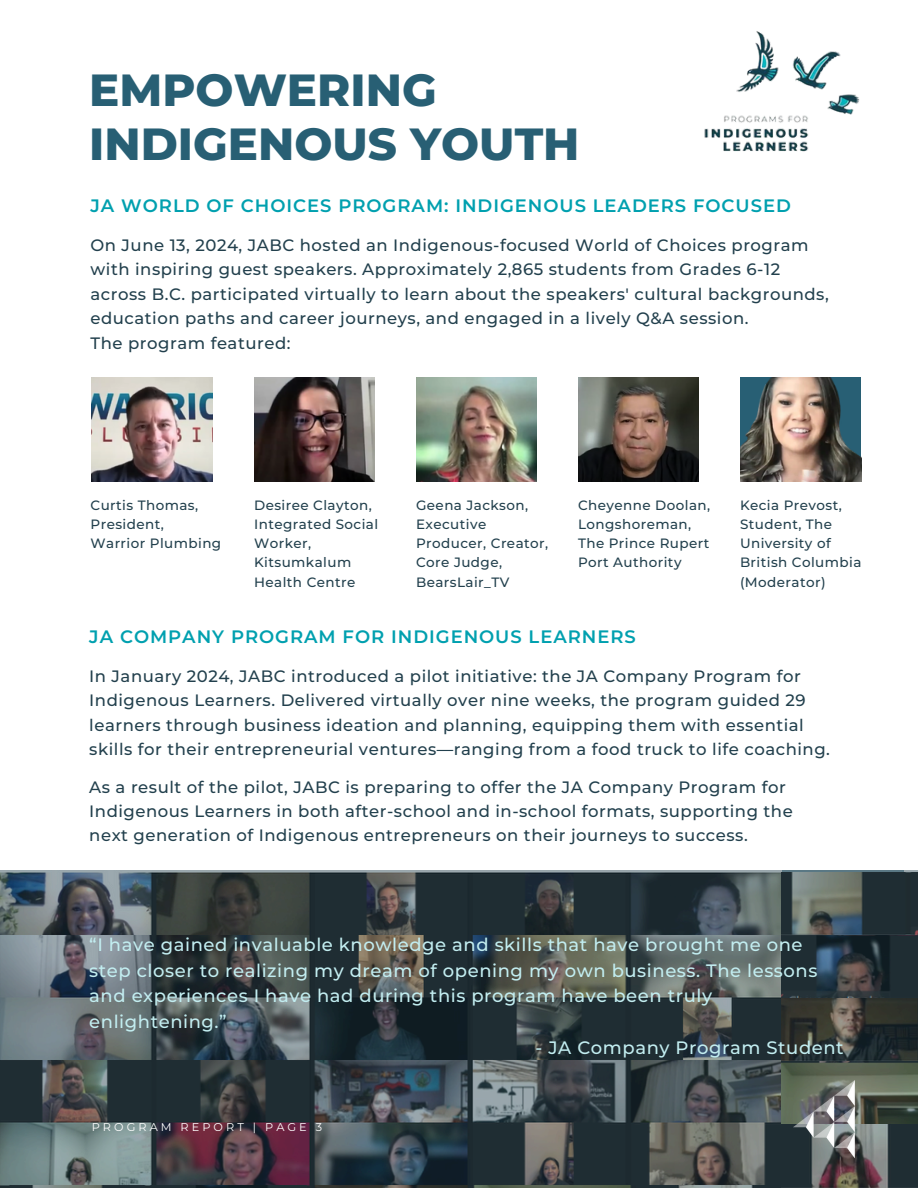
<style>
.page{position:relative;width:918px;height:1188px;background:#fff}
.page>*{position:absolute;margin:0;border:0;box-sizing:border-box;transform-origin:0 0}
.t1{font:800 45px/54px "Montserrat";color:#285f74}
.t2{font:500 18px/25.8px "Montserrat";letter-spacing:.03em;color:#c2edf0}
.t3{font:600 18px "Montserrat";letter-spacing:.055em;color:#00a0af}
.t4{font:500 16.5px/24.3px "Montserrat";letter-spacing:.03em;color:#22404d}
.t5{font:500 13.5px/19px "Montserrat";letter-spacing:.03em;color:#22404d}
.t6{font:11.25px "Montserrat";letter-spacing:.27em;color:#fff}
</style>
<div class="page">
<img style="left:704px;top:31px;width:156px;height:121px">
<img style="left:254px;top:377px;width:121px;height:105px">
<img style="left:92px;top:377px;width:120px;height:105px">
<img style="left:416px;top:377px;width:120px;height:105px">
<img style="left:578px;top:377px;width:120px;height:105px">
<img style="left:741px;top:377px;width:120px;height:105px">
<svg style="left:0;top:871px;width:918px;height:317px;background:#434c4f"></svg>
<img style="left:793px;top:1081px;width:66px;height:77px">
<p class="t1" style="left:89px;top:63px;width:492px">EMPOWERING<br>INDIGENOUS YOUTH</p>
<h2 class="t3" style="left:91px;top:195px;width:702px">JA WORLD OF CHOICES PROGRAM: INDIGENOUS LEADERS FOCUSED</h2>
<h1 class="t4" style="left:91px;top:233px;width:740px">On June 13, 2024, JABC hosted an Indigenous-focused World of Choices program with inspiring guest speakers. Approximately 2,865 students from Grades 6-12 across B.C. participated virtually to learn about the speakers' cultural backgrounds, education paths and career journeys, and engaged in a lively Q&amp;A session.<br>The program featured:</h1>
<p class="t5" style="left:91px;top:496px;width:132px">Curtis Thomas,<br>President,<br>Warrior Plumbing</p>
<p class="t5" style="left:416px;top:496px;width:134px">Geena Jackson,<br>Executive<br>Producer, Creator,<br>Core Judge,<br>BearsLair_TV</p>
<p class="t5" style="left:254px;top:496px;width:126px">Desiree Clayton,<br>Integrated Social<br>Worker,<br>Kitsumkalum<br>Health Centre</p>
<p class="t5" style="left:578px;top:496px;width:134px">Cheyenne Doolan,<br>Longshoreman,<br>The Prince Rupert<br>Port Authority</p>
<p class="t5" style="left:740px;top:496px;width:123px">Kecia Prevost,<br>Student, The<br>University of<br>British Columbia (Moderator)</p>
<h3 class="t3" style="left:89px;top:626px;width:548px">JA COMPANY PROGRAM FOR INDIGENOUS LEARNERS</h3>
<h2 class="t4" style="left:89px;top:664px;width:742px">In January 2024, JABC introduced a pilot initiative: the JA Company Program for Indigenous Learners. Delivered virtually over nine weeks, the program guided 29 learners through business ideation and planning, equipping them with essential skills for their entrepreneurial ventures—ranging from a food truck to life coaching.</h2>
<h3 class="t4" style="left:89px;top:775px;width:705px">As a result of the pilot, JABC is preparing to offer the JA Company Program for<br>Indigenous Learners in both after-school and in-school formats, supporting the next generation of Indigenous entrepreneurs on their journeys to success.</h3>
<h3 class="t2" style="left:89px;top:931px;width:730px">“I have gained invaluable knowledge and skills that have brought me one step closer to realizing my dream of opening my own business. The lessons and experiences I have had during this program have been truly enlightening.”</h3>
<h3 class="t2" style="left:536px;top:1035px;width:310px">- JA Company Program Student</h3>
<p class="t6" style="left:92px;top:1121px;width:232px">PROGRAM REPORT | PAGE 3</p>
</div>
